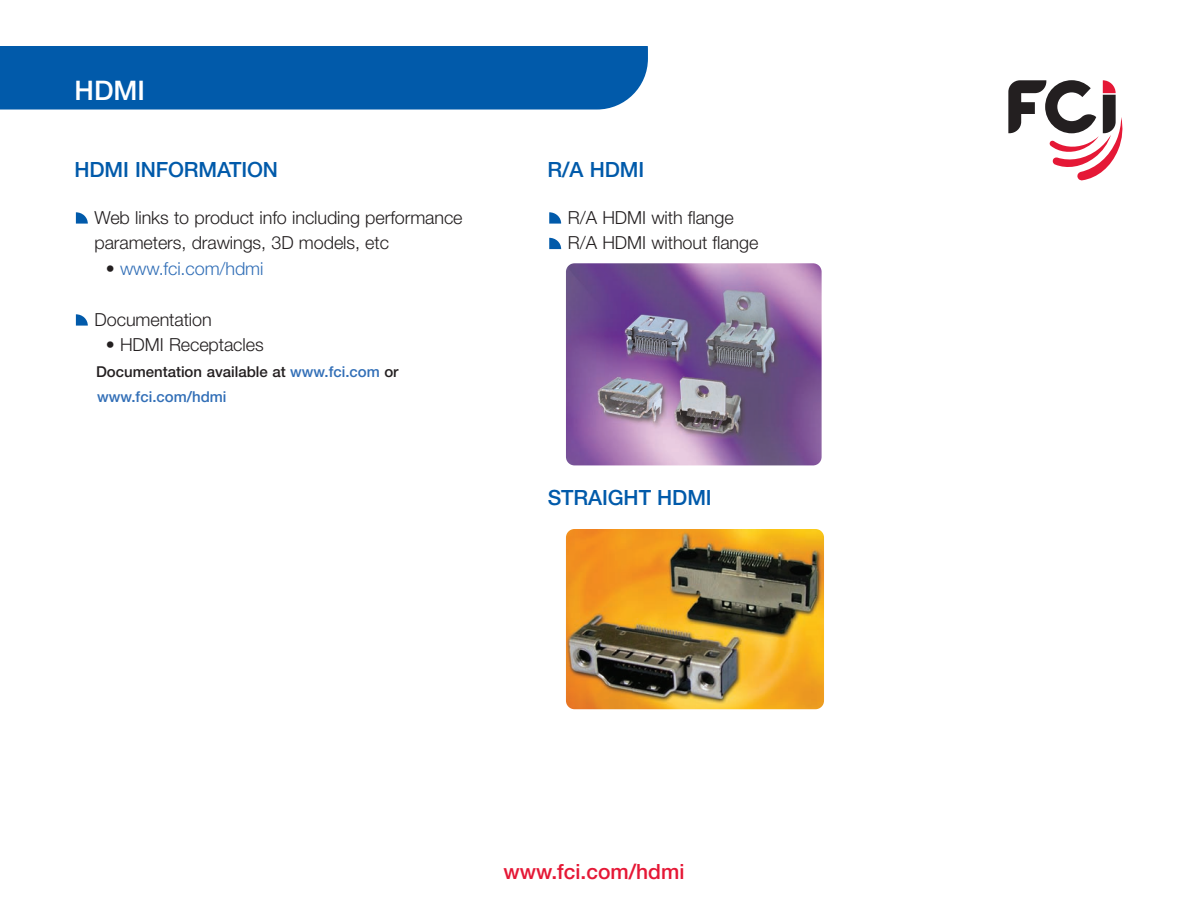
<style>
.page{position:relative;width:1188px;height:918px;background:#fff}
.page>*{position:absolute;margin:0;border:0;box-sizing:border-box;transform-origin:0 0}
.t1{font:500 27px "Helvetica Neue";color:#fff}
.t2{font:500 21px "Helvetica Neue";letter-spacing:-.005em;color:#015aaa}
.t3{font:500 21px "Helvetica Neue";color:#e51836}
.t4{font:300 18px/25.5px "Helvetica Neue";letter-spacing:-.005em;color:#231f20}
.t5{font:300 18px "Helvetica Neue";letter-spacing:-.005em;color:#326fb7}
.t6{font:500 15px/25.5px "Helvetica Neue";color:#326fb7}
.s1{color:#231f20}
</style>
<div class="page">
<div style="left:0;top:46px;width:648px;height:64px;background:#015aaa"></div>
<svg style="left:1008px;top:80px;width:115px;height:100px"></svg>
<svg style="left:76px;top:314px;width:12px;height:12px"></svg>
<svg style="left:76px;top:212px;width:12px;height:12px"></svg>
<svg style="left:549px;top:238px;width:12px;height:11px"></svg>
<svg style="left:549px;top:212px;width:12px;height:12px"></svg>
<svg style="left:566px;top:263px;width:256px;height:203px;background:#896c9c"></svg>
<img style="left:566px;top:529px;width:258px;height:181px">
<h1 class="t1" style="left:75px;top:80px;width:72px">HDMI</h1>
<p class="t2" style="left:74px;top:162px;width:205px">HDMI INFORMATION</p>
<p class="t2" style="left:548px;top:162px;width:98px">R/A HDMI</p>
<p class="t4" style="left:94px;top:204px;width:370px">Web links to product info including performance parameters, drawings, 3D models, etc</p>
<p class="t5" style="left:106px;top:257px;width:159px"><span class="s1">•</span> www.fci.com/hdmi</p>
<p class="t4" style="left:95px;top:306px;width:119px">Documentation</p>
<p class="t4" style="left:106px;top:332px;width:159px">• HDMI Receptacles</p>
<p class="t6" style="left:96px;top:360px;width:304px"><span class="s1">Documentation available at</span> www.fci.com <span class="s1">or </span>www.fci.com/hdmi</p>
<p class="t4" style="left:568px;top:204px;width:192px">R/A HDMI with flange<br>R/A HDMI without flange</p>
<p class="t2" style="left:548px;top:490px;width:165px">STRAIGHT HDMI</p>
<p class="t3" style="left:504px;top:864px;width:182px">www.fci.com/hdmi</p>
</div>
